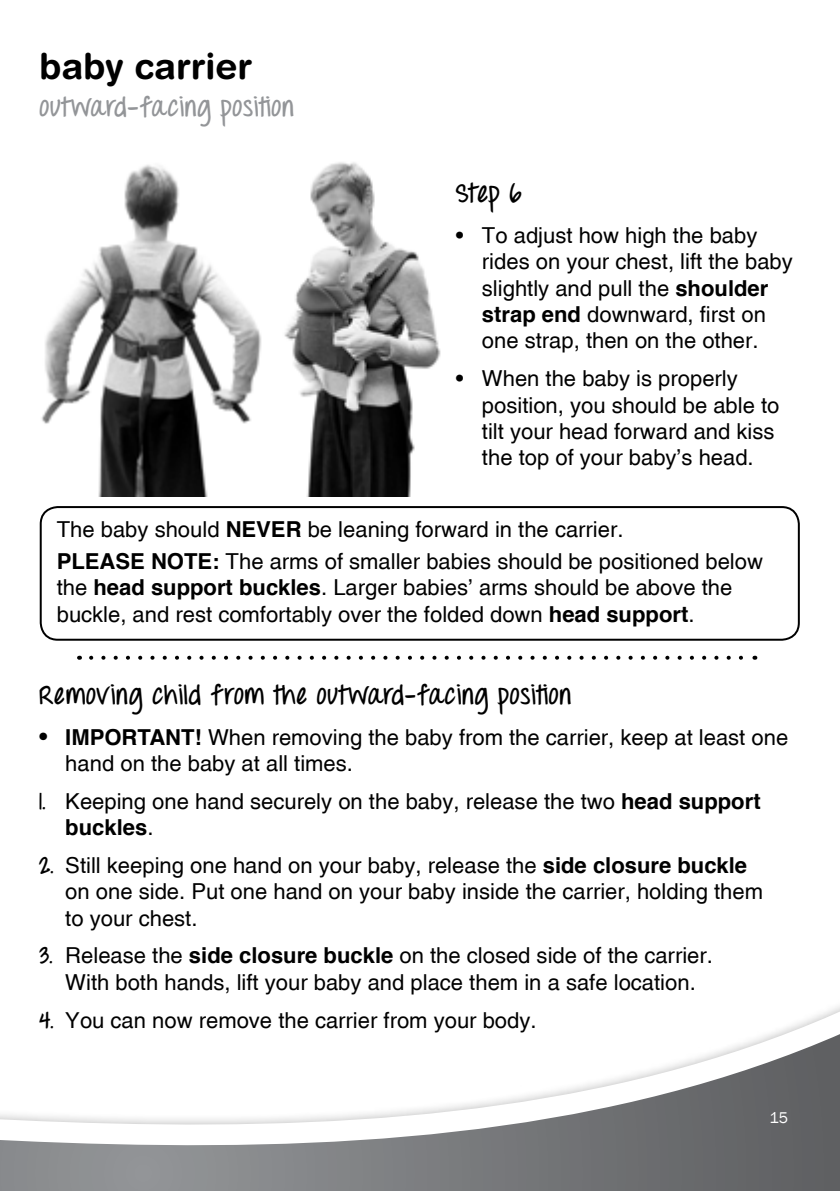
<style>
.page{position:relative;width:840px;height:1191px;background:#fff}
.page>*{position:absolute;margin:0;border:0;box-sizing:border-box;transform-origin:0 0}
.t1{font:700 36px "Helvetica Rounded";color:#000}
.t2{font:700 26px "Throw My Hands Upinthe Air";letter-spacing:.03em;color:#000}
.t3{font:700 26px "Throw My Hands Upinthe Air";letter-spacing:.03em;color:#939598}
.t4{font:22px/26.4px "Helvetica";color:#000}
.t5{font:16px "Franklin Gothic";color:#fff}
.s1{font-weight:700}
.s2{font-size:24px}
.s3{font-family:"Throw My Hands Upinthe Air";font-weight:700}
</style>
<div class="page">
<svg style="left:0;top:1006px;width:839px;height:185px"></svg>
<img style="left:41px;top:165px;width:221px;height:331px">
<img style="left:284px;top:162px;width:157px;height:334px">
<svg style="left:91px;top:655px;width:652px;height:4px"></svg>
<div style="left:40px;top:506px;width:759px;height:134px;border:2px solid #000;border-radius:17px"></div>
<h1 class="t1" style="left:40px;top:45px;width:214px">baby carrier</h1>
<p class="t3" style="left:40px;top:91px;width:256px">outward-facing position</p>
<p class="t2" style="left:455px;top:177px;width:67px">Step 6</p>
<p class="t4" style="left:481px;top:222px;width:312px;text-indent:-26px">• To adjust how high the baby rides on your chest, lift the baby slightly and pull the <span class="s1">shoulder strap end</span> downward, first on one strap, then on the other.</p>
<p class="t4" style="left:481px;top:365px;width:299px;text-indent:-26px">• When the baby is properly position, you should be able to tilt your head forward and kiss the top of your baby’s head.</p>
<p class="t4" style="left:57px;top:513px;width:707px;line-height:32px">The baby should <span class="s1">NEVER</span> be leaning forward in the carrier.<br><span class="s1">PLEASE NOTE:</span> The arms of smaller babies should be positioned below</p>
<p class="t4" style="left:57px;top:574px;width:676px">the <span class="s1">head support buckles</span>. Larger babies’ arms should be above the buckle, and rest comfortably over the folded down <span class="s1">head support</span>.</p>
<p class="t2" style="left:39px;top:678px;width:533px">Removing child from the outward-facing position</p>
<p class="t4" style="left:65px;top:723px;width:724px;text-indent:-26px"><span class="s2">•</span> <span class="s1">IMPORTANT!</span> When removing the baby from the carrier, keep at least one hand on the baby at all times.</p>
<p class="t4" style="left:65px;top:787px;width:696px;text-indent:-26px"><span class="s3">1.</span> Keeping one hand securely on the baby, release the two <span class="s1">head support buckles</span>.</p>
<p class="t4" style="left:65px;top:852px;width:699px;text-indent:-26px"><span class="s3">2.</span> Still keeping one hand on your baby, release the <span class="s1">side closure buckle </span>on one side. Put one hand on your baby inside the carrier, holding them to your chest.</p>
<p class="t4" style="left:39px;top:942px;width:674px;text-align:center"><span class="s3">3.</span> Release the <span class="s1">side closure buckle</span> on the closed side of the carrier.<br>With both hands, lift your baby and place them in a safe location.</p>
<p class="t4" style="left:39px;top:1006px;width:498px"><span class="s3">4.</span> You can now remove the carrier from your body.</p>
<p class="t5" style="left:769px;top:1108px;width:20px">15</p>
</div>
